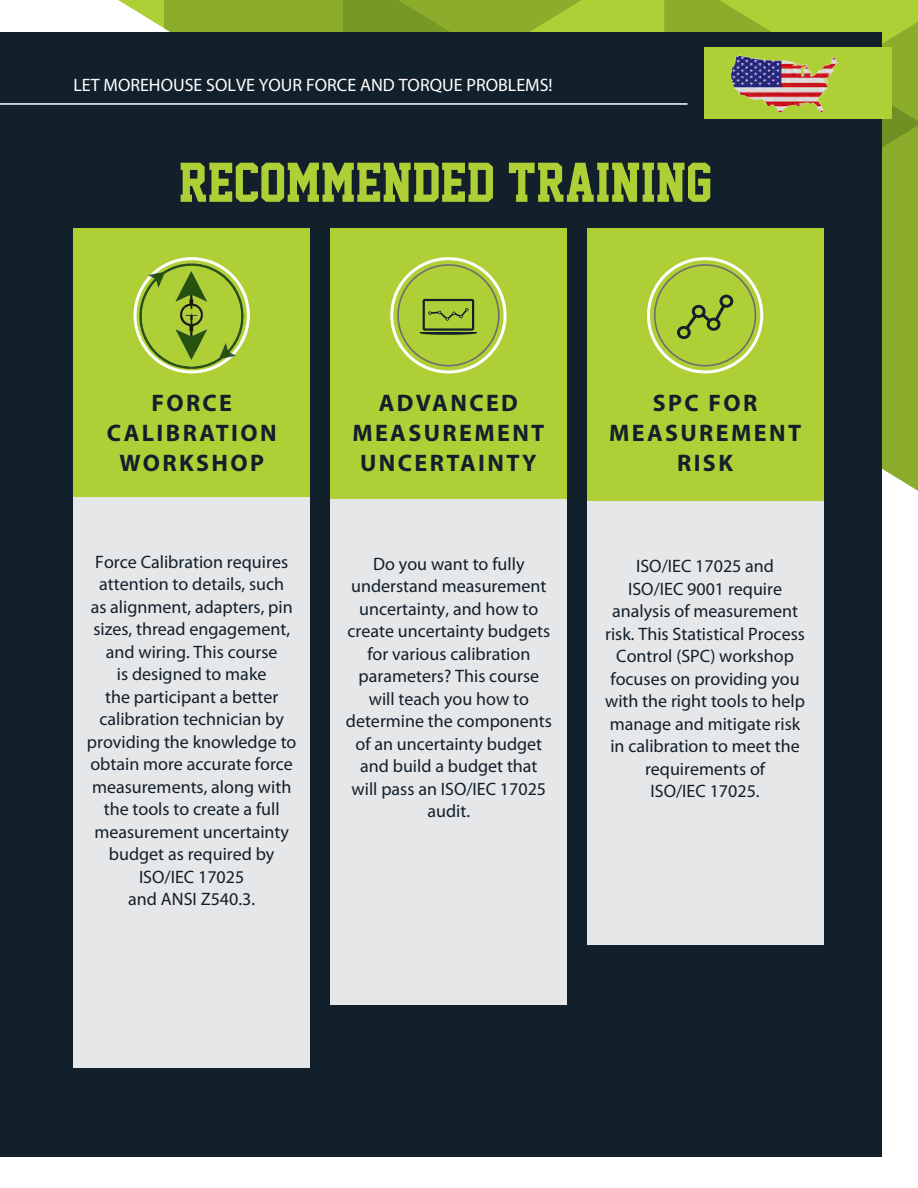
<style>
.page{position:relative;width:918px;height:1188px;background:#fff}
.page>*{position:absolute;margin:0;border:0;box-sizing:border-box;transform-origin:0 0}
.t1{font:51px "Superstar M54";color:#aed036}
.t2{font:700 24px/30px "Myriad Pro";letter-spacing:.1em;color:#12202b;text-align:center}
.Body_copy{font:18px/22.5px "Myriad Pro";color:#12202b;text-align:center}
.Body_copy-2{font:18px "Myriad Pro";color:#fff}
</style>
<div class="page">
<svg style="left:605px;top:14px;width:313px;height:485px;background:#94b33c"></svg>
<div style="left:164px;top:0;width:441px;height:32px;background:#8bad2b"></div>
<svg style="left:664px;top:0;width:254px;height:280px;background:#94b62e"></svg>
<svg style="left:343px;top:0;width:257px;height:32px;background:#8aac2b"></svg>
<div style="left:0;top:32px;width:881px;height:1125px;background:#12202b"></div>
<div style="left:73px;top:229px;width:237px;height:300px;background:#aed036"></div>
<div style="left:73px;top:497px;width:237px;height:571px;background:#e6e7e9"></div>
<div style="left:330px;top:229px;width:237px;height:300px;background:#aed036"></div>
<div style="left:330px;top:499px;width:237px;height:506px;background:#e6e7e9"></div>
<div style="left:587px;top:229px;width:236px;height:300px;background:#aed036"></div>
<div style="left:587px;top:501px;width:236px;height:444px;background:#e6e7e9"></div>
<div style="left:390px;top:257px;width:117px;height:116px;border:3px solid #fff;border-radius:50%"></div>
<div style="left:647px;top:257px;width:116px;height:116px;border:3px solid #fff;border-radius:50%"></div>
<div style="left:397px;top:264px;width:103px;height:102px;border:2px solid #6c6d70;border-radius:50%"></div>
<div style="left:654px;top:264px;width:102px;height:102px;border:2px solid #6c6d70;border-radius:50%"></div>
<svg style="left:677px;top:295px;width:56px;height:44px"></svg>
<svg style="left:420px;top:299px;width:57px;height:36px"></svg>
<img style="left:137px;top:260px;width:109px;height:113px">
<div style="left:704px;top:47px;width:187px;height:72px;background:#aed036"></div>
<hr style="left:0;top:103px;width:688px;height:2px;background:#fff">
<img style="left:730px;top:55px;width:108px;height:57px">
<p class="Body_copy-2" style="left:73px;top:74px;width:481px">LET MOREHOUSE SOLVE YOUR FORCE AND TORQUE PROBLEMS!</p>
<h3 class="t1" style="left:179px;top:154px;width:535px">RECOMMENDED TRAINING</h3>
<h3 class="t2" style="left:107px;top:387px;width:171px">FORCE<br>CALIBRATION<br>WORKSHOP</h3>
<h3 class="t2" style="left:352px;top:387px;width:194px">ADVANCED<br>MEASUREMENT<br>UNCERTAINTY</h3>
<h3 class="t2" style="left:609px;top:387px;width:194px">SPC FOR<br>MEASUREMENT<br>RISK</h3>
<p class="Body_copy" style="left:87px;top:550px;width:211px">Force Calibration requires attention to details, such<br>as alignment, adapters, pin sizes, thread engagement, and wiring. This course<br>is designed to make<br>the participant a better calibration technician by providing the knowledge to obtain more accurate force measurements, along with the tools to create a full measurement uncertainty budget as required by</p>
<p class="Body_copy" style="left:139px;top:865px;width:107px">ISO/IEC 17025</p>
<p class="Body_copy" style="left:128px;top:888px;width:128px">and ANSI Z540.3.</p>
<p class="Body_copy" style="left:346px;top:552px;width:208px">Do you want to fully understand measurement uncertainty, and how to create uncertainty budgets for various calibration parameters? This course will teach you how to determine the components of an uncertainty budget and build a budget that will pass an ISO/IEC 17025 audit.</p>
<p class="Body_copy" style="left:636px;top:555px;width:139px">ISO/IEC 17025 and</p>
<p class="Body_copy" style="left:605px;top:577px;width:201px">ISO/IEC 9001 require analysis of measurement risk. This Statistical Process<br>Control (SPC) workshop focuses on providing you with the right tools to help manage and mitigate risk in calibration to meet the requirements of</p>
<p class="Body_copy" style="left:651px;top:780px;width:111px">ISO/IEC 17025.</p>
</div>
